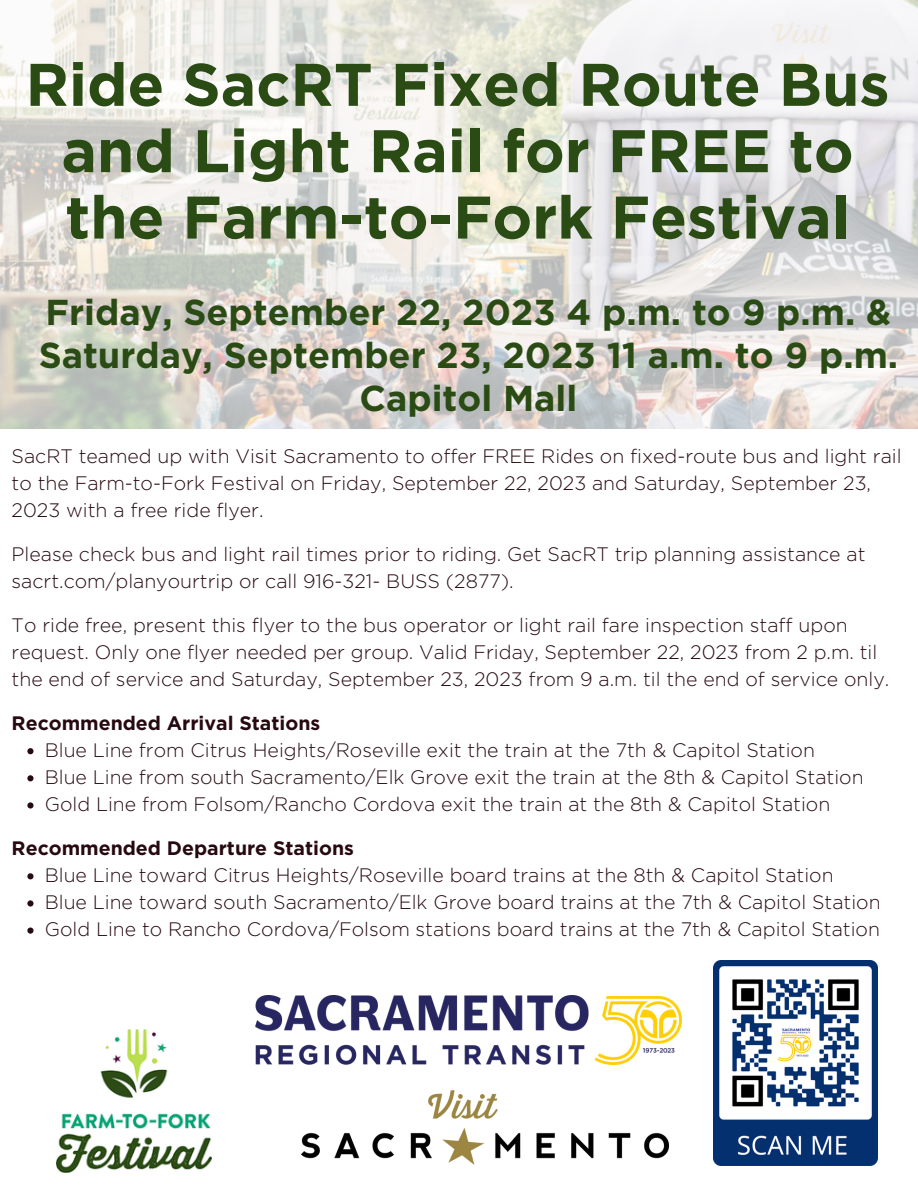
<style>
.page{position:relative;width:918px;height:1188px;background:#fff}
.page>*{position:absolute;margin:0;border:0;box-sizing:border-box;transform-origin:0 0}
.t1{font:700 60px/66.3px "Gotham";color:#2b4b15;text-align:center}
.t2{font:700 36px "Gotham";color:#2b4b15}
.t3{font:300 19.5px/27.2px "Gotham";color:#270a11}
.t4{font:700 19.5px "Gotham";color:#270a11}
</style>
<div class="page">
<img style="left:0;top:0;width:918px;height:429px">
<img style="left:301px;top:1090px;width:367px;height:75px">
<img style="left:57px;top:1030px;width:155px;height:143px">
<svg style="left:27px;top:748px;width:7px;height:6px"></svg>
<svg style="left:27px;top:775px;width:7px;height:6px"></svg>
<svg style="left:27px;top:802px;width:7px;height:7px"></svg>
<svg style="left:27px;top:873px;width:7px;height:6px"></svg>
<svg style="left:27px;top:900px;width:7px;height:7px"></svg>
<svg style="left:27px;top:928px;width:7px;height:6px"></svg>
<img style="left:713px;top:960px;width:165px;height:205px">
<img style="left:256px;top:995px;width:426px;height:70px">
<p class="t1" style="left:26px;top:51px;width:866px">Ride SacRT Fixed Route Bus and Light Rail for FREE to the Farm-to-Fork Festival</p>
<p class="t2" style="left:46px;top:291px;width:847px">Friday, September 22, 2023 4 p.m. to 9 p.m. &amp;</p>
<p class="t2" style="left:39px;top:334px;width:861px">Saturday, September 23, 2023 11 a.m. to 9 p.m.</p>
<p class="t2" style="left:360px;top:376px;width:219px">Capitol Mall</p>
<p class="t3" style="left:12px;top:442px;width:892px">SacRT teamed up with Visit Sacramento to offer FREE Rides on fixed-route bus and light rail to the Farm-to-Fork Festival on Friday, September 22, 2023 and Saturday, September 23,<br>2023 with a free ride flyer.</p>
<p class="t3" style="left:12px;top:540px;width:855px">Please check bus and light rail times prior to riding. Get SacRT trip planning assistance at sacrt.com/planyourtrip or call 916-321- BUSS (2877).</p>
<p class="t3" style="left:12px;top:611px;width:879px">To ride free, present this flyer to the bus operator or light rail fare inspection staff upon request. Only one flyer needed per group. Valid Friday, September 22, 2023 from 2 p.m. til the end of service and Saturday, September 23, 2023 from 9 a.m. til the end of service only.</p>
<p class="t4" style="left:12px;top:711px;width:310px">Recommended Arrival Stations</p>
<p class="t3" style="left:45px;top:736px;width:772px">Blue Line from Citrus Heights/Roseville exit the train at the 7th &amp; Capitol Station</p>
<p class="t3" style="left:45px;top:763px;width:820px">Blue Line from south Sacramento/Elk Grove exit the train at the 8th &amp; Capitol Station</p>
<p class="t3" style="left:45px;top:791px;width:787px">Gold Line from Folsom/Rancho Cordova exit the train at the 8th &amp; Capitol Station</p>
<p class="t4" style="left:12px;top:836px;width:344px">Recommended Departure Stations</p>
<p class="t3" style="left:45px;top:861px;width:790px">Blue Line toward Citrus Heights/Roseville board trains at the 8th &amp; Capitol Station</p>
<p class="t3" style="left:45px;top:889px;width:837px">Blue Line toward south Sacramento/Elk Grove board trains at the 7th &amp; Capitol Station</p>
<p class="t3" style="left:45px;top:916px;width:837px">Gold Line to Rancho Cordova/Folsom stations board trains at the 7th &amp; Capitol Station</p>
</div>
